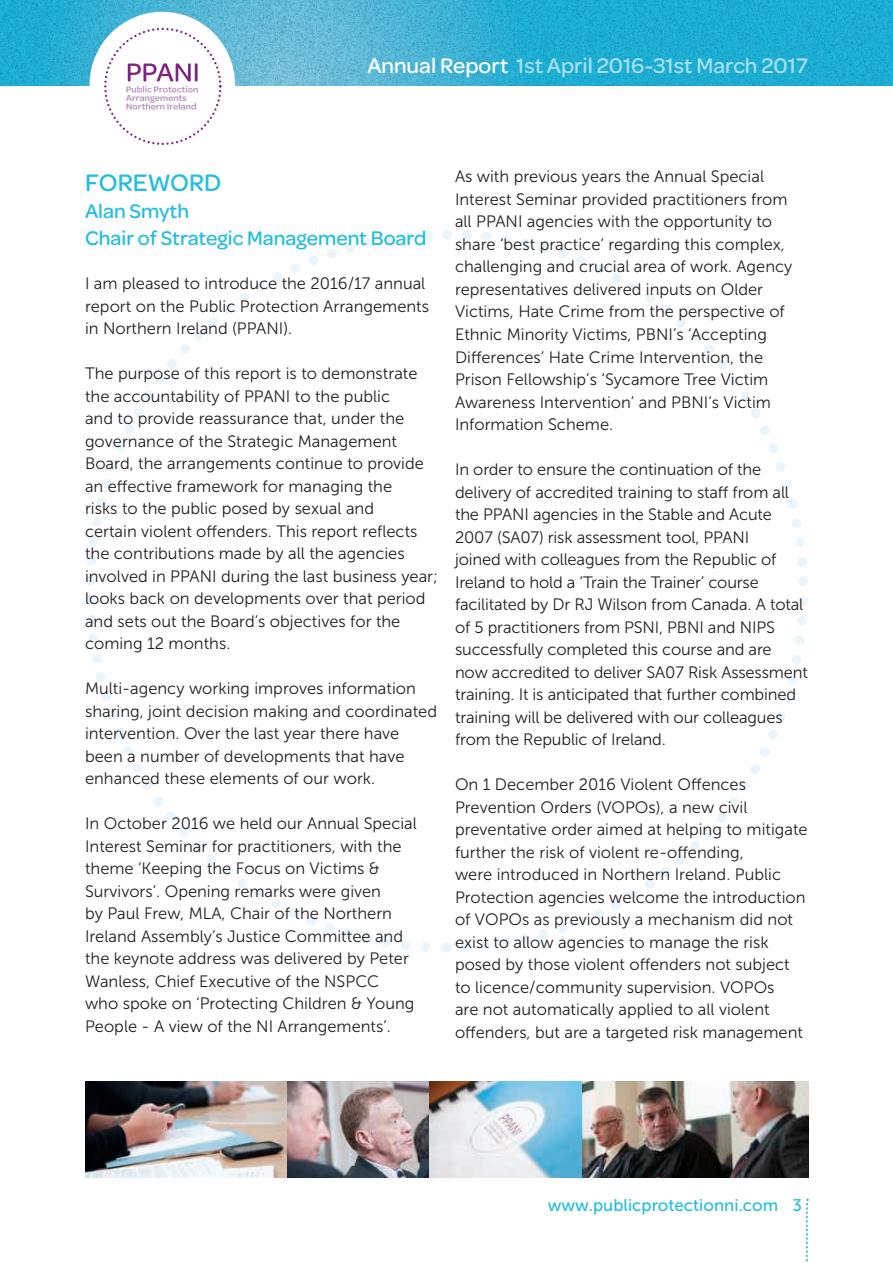
<style>
.page{position:relative;width:893px;height:1263px;background:#fff}
.page>*{position:absolute;margin:0;border:0;box-sizing:border-box;transform-origin:0 0}
.H_Heading{font:500 25.5px "Omnes";color:#22bddf}
.t1{font:500 22.5px "Omnes";color:#aae0f9}
.P_subhead{font:500 21px "Omnes";color:#22bddf}
.t2{font:16.95px "Museo Sans 500";color:#22bddf}
.P_body_copy{font:16.5px/22.5px "Museo Sans 300";color:#231f20}
.s1{color:#fff}
</style>
<div class="page">
<img style="left:1px;top:0;width:892px;height:85px">
<div style="left:90px;top:12px;width:145px;height:145px;background:#fff;border-radius:50%"></div>
<div style="left:104px;top:28px;width:117px;height:117px;border:2px dashed #802484;border-radius:50%"></div>
<svg style="left:126px;top:63px;width:72px;height:47px"></svg>
<svg style="left:0;top:0;width:1px;height:85px"></svg>
<svg style="left:86px;top:230px;width:722px;height:722px"></svg>
<img style="left:429px;top:1081px;width:379px;height:97px">
<img style="left:85px;top:1081px;width:344px;height:97px">
<svg style="left:806px;top:1199px;width:2px;height:63px"></svg>
<h2 class="t1" style="left:367px;top:53px;width:442px"><span class="s1">Annual Report</span> 1st April 2016-31st March 2017</h2>
<p class="H_Heading" style="left:85px;top:168px;width:138px">FOREWORD</p>
<p class="P_subhead" style="left:85px;top:199px;width:106px">Alan Smyth</p>
<p class="P_subhead" style="left:85px;top:226px;width:343px">Chair of Strategic Management Board</p>
<p class="P_body_copy" style="left:85px;top:273px;width:346px">I am pleased to introduce the 2016/17 annual report on the Public Protection Arrangements in Northern Ireland (PPANI).</p>
<p class="P_body_copy" style="left:85px;top:363px;width:354px">The purpose of this report is to demonstrate the accountability of PPANI to the public<br>and to provide reassurance that, under the governance of the Strategic Management Board, the arrangements continue to provide an effective framework for managing the<br>risks to the public posed by sexual and<br>certain violent offenders. This report reflects the contributions made by all the agencies involved in PPANI during the last business year; looks back on developments over that period and sets out the Board’s objectives for the coming 12 months.</p>
<p class="P_body_copy" style="left:85px;top:678px;width:354px">Multi-agency working improves information sharing, joint decision making and coordinated intervention. Over the last year there have been a number of developments that have enhanced these elements of our work.</p>
<p class="P_body_copy" style="left:85px;top:813px;width:333px">In October 2016 we held our Annual Special Interest Seminar for practitioners, with the theme ‘Keeping the Focus on Victims &amp; Survivors’. Opening remarks were given<br>by Paul Frew, MLA, Chair of the Northern Ireland Assembly’s Justice Committee and the keynote address was delivered by Peter Wanless, Chief Executive of the NSPCC<br>who spoke on ‘Protecting Children &amp; Young People - A view of the NI Arrangements’.</p>
<p class="P_body_copy" style="left:455px;top:166px;width:339px">As with previous years the Annual Special Interest Seminar provided practitioners from all PPANI agencies with the opportunity to share ‘best practice’ regarding this complex, challenging and crucial area of work. Agency representatives delivered inputs on Older Victims, Hate Crime from the perspective of Ethnic Minority Victims, PBNI’s ‘Accepting Differences’ Hate Crime Intervention, the Prison Fellowship’s ‘Sycamore Tree Victim Awareness Intervention’ and PBNI’s Victim Information Scheme.</p>
<p class="P_body_copy" style="left:455px;top:458px;width:354px">In order to ensure the continuation of the delivery of accredited training to staff from all the PPANI agencies in the Stable and Acute 2007 (SA07) risk assessment tool, PPANI<br>joined with colleagues from the Republic of Ireland to hold a ‘Train the Trainer’ course facilitated by Dr RJ Wilson from Canada. A total of 5 practitioners from PSNI, PBNI and NIPS successfully completed this course and are now accredited to deliver SA07 Risk Assessment training. It is anticipated that further combined training will be delivered with our colleagues from the Republic of Ireland.</p>
<p class="P_body_copy" style="left:455px;top:773px;width:354px">On 1 December 2016 Violent Offences Prevention Orders (VOPOs), a new civil preventative order aimed at helping to mitigate further the risk of violent re-offending,<br>were introduced in Northern Ireland. Public Protection agencies welcome the introduction of VOPOs as previously a mechanism did not exist to allow agencies to manage the risk posed by those violent offenders not subject to licence/community supervision. VOPOs<br>are not automatically applied to all violent offenders, but are a targeted risk management</p>
<p class="t2" style="left:548px;top:1195px;width:232px">www.publicprotectionni.com</p>
<p class="t2" style="left:792px;top:1195px;width:11px">3</p>
</div>
